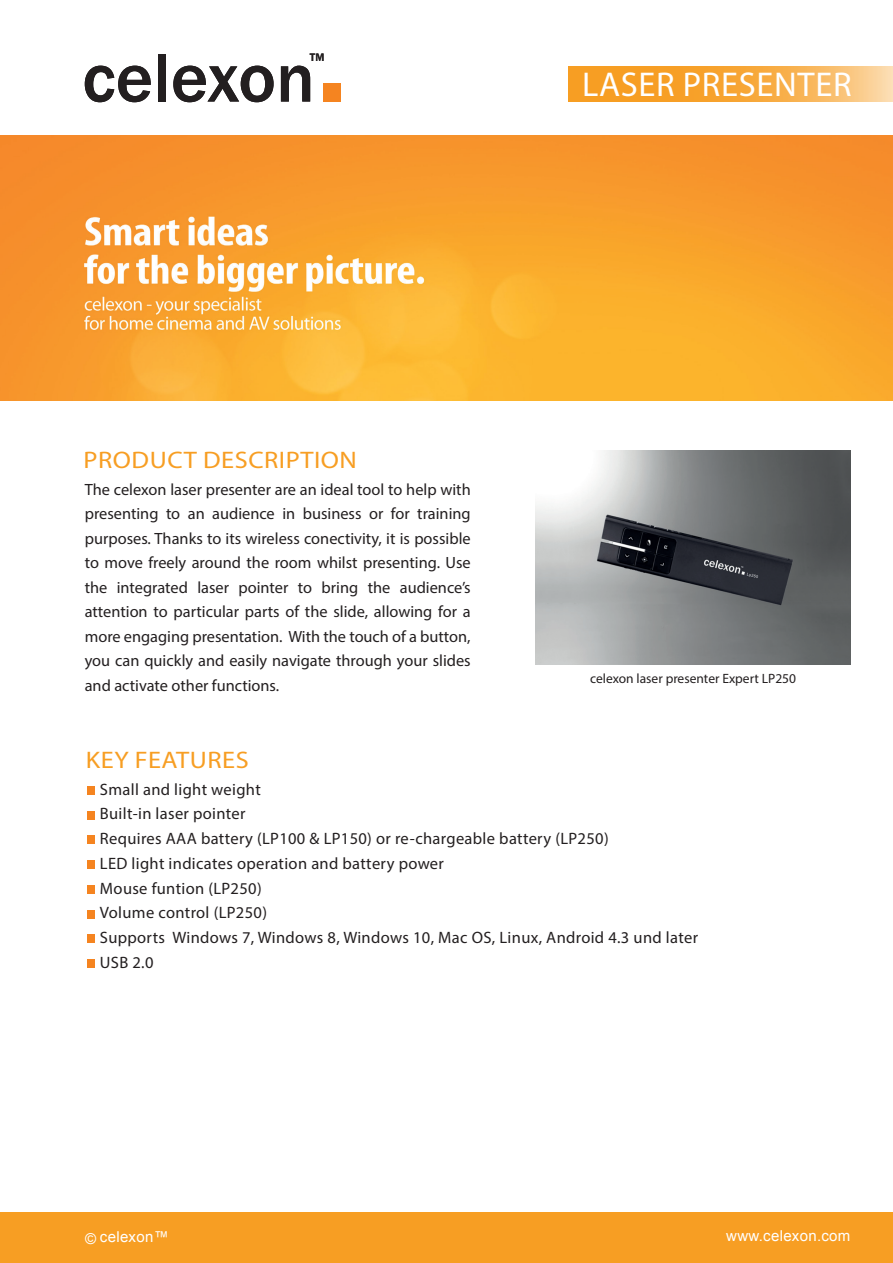
<style>
.page{position:relative;width:893px;height:1263px;background:#fff}
.page>*{position:absolute;margin:0;border:0;box-sizing:border-box;transform-origin:0 0}
.t1{font:500 71.25px "Franklin Gothic";color:#231f20}
.t2{font:500 64.8px "Franklin Gothic";color:#f58420}
.t3{font:34.5px "Myriad Pro";letter-spacing:.02em;color:#fff}
.t4{font:24px "Myriad Pro";letter-spacing:.02em;color:#f79e23;scale:1.1 1}
.t5{font:16.5px/24.8px "Myriad Pro";letter-spacing:.02em;color:#231f20}
.t6{font:16.35px/24.5px "Myriad Pro";color:#231f20;text-align:justify}
.t7{font:15px "Arial";letter-spacing:.02em;color:#fff}
.t8{font:13.5px "Myriad Pro";color:#231f20}
.t9{font:500 11.25px "Franklin Gothic";color:#231f20}
.s1{font-size:142.65px;color:#f58420}
</style>
<div class="page">
<img style="left:0;top:135px;width:893px;height:266px">
<div style="left:0;top:1212px;width:893px;height:51px;background:#f79e23"></div>
<svg style="left:569px;top:66px;width:324px;height:35px;background:#f7ac45"></svg>
<img style="left:536px;top:450px;width:314px;height:215px">
<h1 class="t1" style="left:82px;top:34px;width:269px">celexon<span class="s1">.</span></h1>
<p class="t9" style="left:310px;top:51px;width:16px">TM</p>
<h3 class="t3" style="left:582px;top:64px;width:271px">LASER PRESENTER</h3>
<h3 class="t4" style="left:84px;top:445px;width:250px">PRODUCT DESCRIPTION</h3>
<p class="t6" style="left:85px;top:477px;width:388px">The celexon laser presenter are an ideal tool to help with presenting to an audience in business or for training purposes. Thanks to its wireless conectivity, it is possible to move freely around the room whilst presenting. Use the integrated laser pointer to bring the audience’s attention to particular parts of the slide, allowing for a more engaging presentation. With the touch of a button, you can quickly and easily navigate through your slides and activate other functions.</p>
<p class="t8" style="left:590px;top:670px;width:207px">celexon laser presenter Expert LP250</p>
<h3 class="t4" style="left:86px;top:745px;width:150px">KEY FEATURES</h3>
<p class="t5" style="left:100px;top:776px;width:600px">Small and light weight<br>Built-in laser pointer<br>Requires AAA battery (LP100 &amp; LP150) or re-chargeable battery (LP250)<br>LED light indicates operation and battery power<br>Mouse funtion (LP250)<br>Volume control (LP250)<br>Supports Windows 7, Windows 8, Windows 10, Mac OS, Linux, Android 4.3 und later USB 2.0</p>
<h2 class="t2" style="left:84px;top:881px;width:17px">.</h2>
<p class="t7" style="left:100px;top:1227px;width:70px">celexon™</p>
<p class="t7" style="left:726px;top:1226px;width:126px">www.celexon.com</p>
<p class="t7" style="left:85px;top:1228px;width:13px">©</p>
</div>
